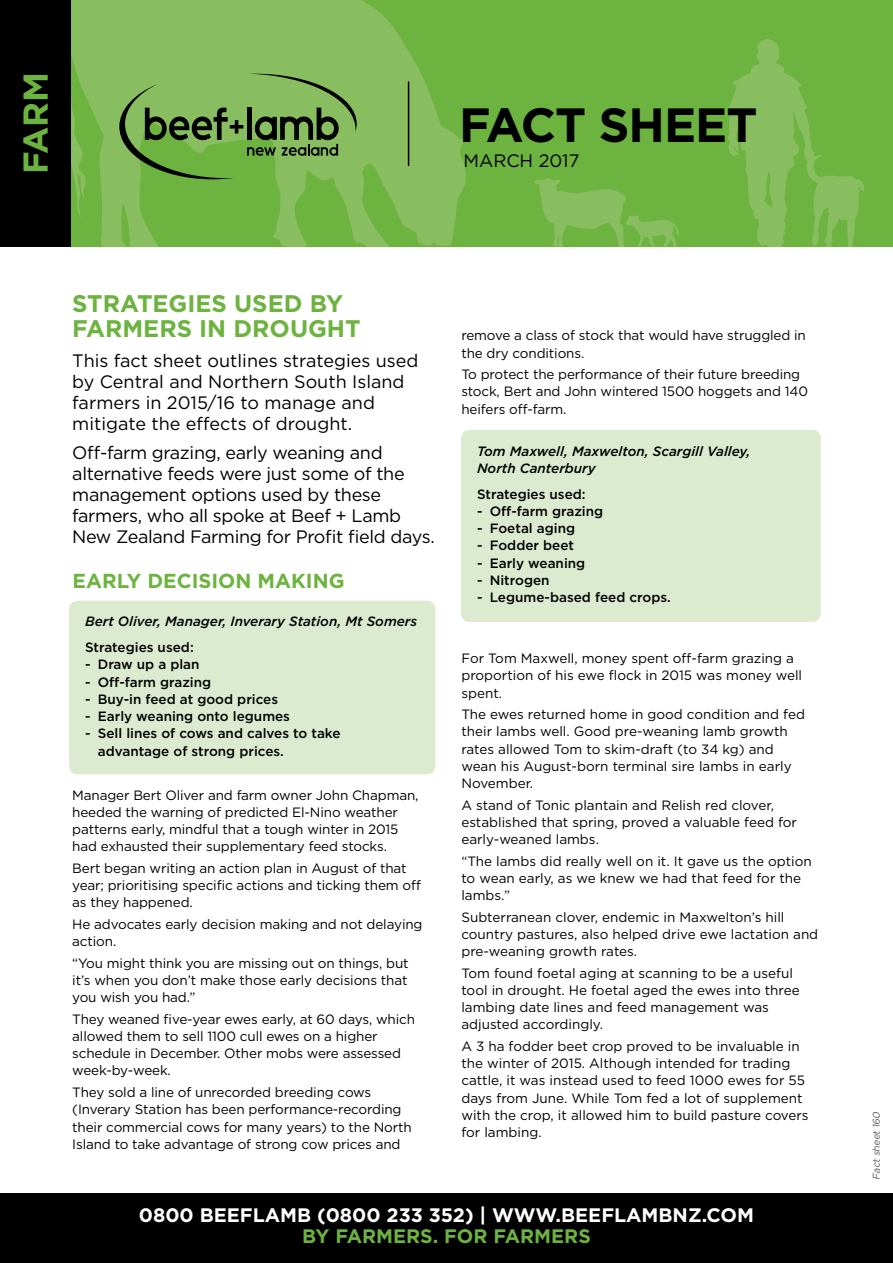
<style>
.page{position:relative;width:893px;height:1263px;background:#fff}
.page>*{position:absolute;margin:0;border:0;box-sizing:border-box;transform-origin:0 0}
.t1{font:700 48px "Gotham";letter-spacing:-.02em;color:#000}
.t2{font:700 34.5px "Gotham";color:#6cb33f}
.t3{font:700 24px/25.5px "Gotham";color:#6cb33f}
.t4{font:700 20.25px "Gotham";color:#6cb33f}
.t5{font:700 19.5px "Gotham";color:#fff}
.t6{font:700 19.5px "Gotham";color:#6cb33f}
.t7{font:18px/21px "Gotham";letter-spacing:-.02em;color:#000}
.t8{font:18px/21px "Gotham";color:#000}
.t9{font:13.5px/17.2px "Gotham";letter-spacing:-.01em;color:#000}
.t10{font:500 13.5px/17.2px "Gotham";color:#000}
.t11{font:italic 500 13.5px/17.2px "Gotham";color:#000}
.t12{font:italic 9.75px "Gotham";color:#58595b}
</style>
<div class="page">
<div style="left:0;top:1193px;width:893px;height:70px;background:#000"></div>
<div style="left:69px;top:601px;width:366px;height:173px;background:#dcead0;border-radius:9px"></div>
<div style="left:461px;top:430px;width:360px;height:192px;background:#dcead0;border-radius:9px"></div>
<div style="left:0;top:0;width:893px;height:247px;background:#6cb33f"></div>
<svg style="left:728px;top:39px;width:136px;height:208px"></svg>
<svg style="left:70px;top:0;width:396px;height:247px;fill:#88be5f"></svg>
<svg style="left:534px;top:179px;width:145px;height:68px"></svg>
<div style="left:0;top:0;width:70px;height:247px;background:#000"></div>
<hr style="left:408px;top:81px;width:1px;height:85px;background:#000">
<svg style="left:119px;top:74px;width:238px;height:105px"></svg>
<h2 class="t2" style="left:13px;top:174px;width:104px;rotate:-90deg">FARM</h2>
<h1 class="t1" style="left:459px;top:93px;width:300px">FACT SHEET</h1>
<h3 class="t8" style="left:463px;top:150px;width:117px">MARCH 2017</h3>
<h3 class="t3" style="left:72px;top:290px;width:290px">STRATEGIES USED BY<br>FARMERS IN DROUGHT</h3>
<h3 class="t8" style="left:72px;top:349px;width:348px">This fact sheet outlines strategies used by Central and Northern South Island farmers in 2015/16 to manage and mitigate the effects of drought.</h3>
<h3 class="t7" style="left:72px;top:442px;width:364px">Off-farm grazing, early weaning and alternative feeds were just some of the management options used by these farmers, who all spoke at Beef + Lamb New Zealand Farming for Profit field days.</h3>
<h3 class="t4" style="left:73px;top:567px;width:273px">EARLY DECISION MAKING</h3>
<p class="t11" style="left:85px;top:613px;width:334px">Bert Oliver, Manager, Inverary Station, Mt Somers</p>
<p class="t10" style="left:85px;top:639px;width:110px">Strategies used:</p>
<p class="t10" style="left:85px;top:656px;width:116px">- Draw up a plan</p>
<p class="t10" style="left:85px;top:673px;width:128px">- Off-farm grazing</p>
<p class="t10" style="left:85px;top:690px;width:195px">- Buy-in feed at good prices</p>
<p class="t10" style="left:85px;top:708px;width:207px">- Early weaning onto legumes</p>
<p class="t10" style="left:98px;top:725px;width:244px;text-indent:-13px">- Sell lines of cows and calves to take advantage of strong prices.</p>
<p class="t9" style="left:72px;top:786px;width:348px">Manager Bert Oliver and farm owner John Chapman, heeded the warning of predicted El-Nino weather patterns early, mindful that a tough winter in 2015 had exhausted their supplementary feed stocks.</p>
<p class="t9" style="left:72px;top:859px;width:350px">Bert began writing an action plan in August of that year; prioritising specific actions and ticking them off as they happened.</p>
<p class="t9" style="left:72px;top:915px;width:352px">He advocates early decision making and not delaying action.</p>
<p class="t9" style="left:72px;top:954px;width:338px;text-align:justify">“You might think you are missing out on things, but it’s when you don’t make those early decisions that you wish you had.”</p>
<p class="t9" style="left:72px;top:1010px;width:344px">They weaned five-year ewes early, at 60 days, which allowed them to sell 1100 cull ewes on a higher schedule in December. Other mobs were assessed week-by-week.</p>
<p class="t9" style="left:72px;top:1083px;width:341px">They sold a line of unrecorded breeding cows (Inverary Station has been performance-recording their commercial cows for many years) to the North Island to take advantage of strong cow prices and</p>
<p class="t9" style="left:461px;top:327px;width:346px">remove a class of stock that would have struggled in the dry conditions.</p>
<p class="t9" style="left:461px;top:365px;width:348px">To protect the performance of their future breeding stock, Bert and John wintered 1500 hoggets and 140 heifers off-farm.</p>
<p class="t11" style="left:477px;top:442px;width:275px">Tom Maxwell, Maxwelton, Scargill Valley,<br>North Canterbury</p>
<p class="t10" style="left:477px;top:485px;width:110px">Strategies used:</p>
<p class="t10" style="left:477px;top:502px;width:128px">- Off-farm grazing</p>
<p class="t10" style="left:477px;top:520px;width:100px">- Foetal aging</p>
<p class="t10" style="left:477px;top:537px;width:99px">- Fodder beet</p>
<p class="t10" style="left:477px;top:554px;width:110px">- Early weaning</p>
<p class="t10" style="left:477px;top:571px;width:74px">- Nitrogen</p>
<p class="t10" style="left:477px;top:589px;width:195px">- Legume-based feed crops.</p>
<p class="t9" style="left:461px;top:649px;width:342px">For Tom Maxwell, money spent off-farm grazing a proportion of his ewe flock in 2015 was money well spent.</p>
<p class="t9" style="left:461px;top:705px;width:345px">The ewes returned home in good condition and fed their lambs well. Good pre-weaning lamb growth rates allowed Tom to skim-draft (to 34 kg) and wean his August-born terminal sire lambs in early November.</p>
<p class="t9" style="left:461px;top:796px;width:337px">A stand of Tonic plantain and Relish red clover, established that spring, proved a valuable feed for early-weaned lambs.</p>
<p class="t9" style="left:461px;top:852px;width:352px">“The lambs did really well on it. It gave us the option to wean early, as we knew we had that feed for the lambs.”</p>
<p class="t9" style="left:461px;top:908px;width:358px">Subterranean clover, endemic in Maxwelton’s hill country pastures, also helped drive ewe lactation and pre-weaning growth rates.</p>
<p class="t9" style="left:461px;top:964px;width:340px">Tom found foetal aging at scanning to be a useful tool in drought. He foetal aged the ewes into three lambing date lines and feed management was adjusted accordingly.</p>
<p class="t9" style="left:461px;top:1037px;width:349px">A 3 ha fodder beet crop proved to be invaluable in the winter of 2015. Although intended for trading cattle, it was instead used to feed 1000 ewes for 55 days from June. While Tom fed a lot of supplement with the crop, it allowed him to build pasture covers for lambing.</p>
<h3 class="t5" style="left:139px;top:1202px;width:617px">0800 BEEFLAMB (0800 233 352) | WWW.BEEFLAMBNZ.COM</h3>
<h3 class="t6" style="left:302px;top:1223px;width:290px">BY FARMERS. FOR FARMERS</h3>
<p class="t12" style="left:870px;top:1180px;width:71px;rotate:-90deg">Factsheet160</p>
</div>
